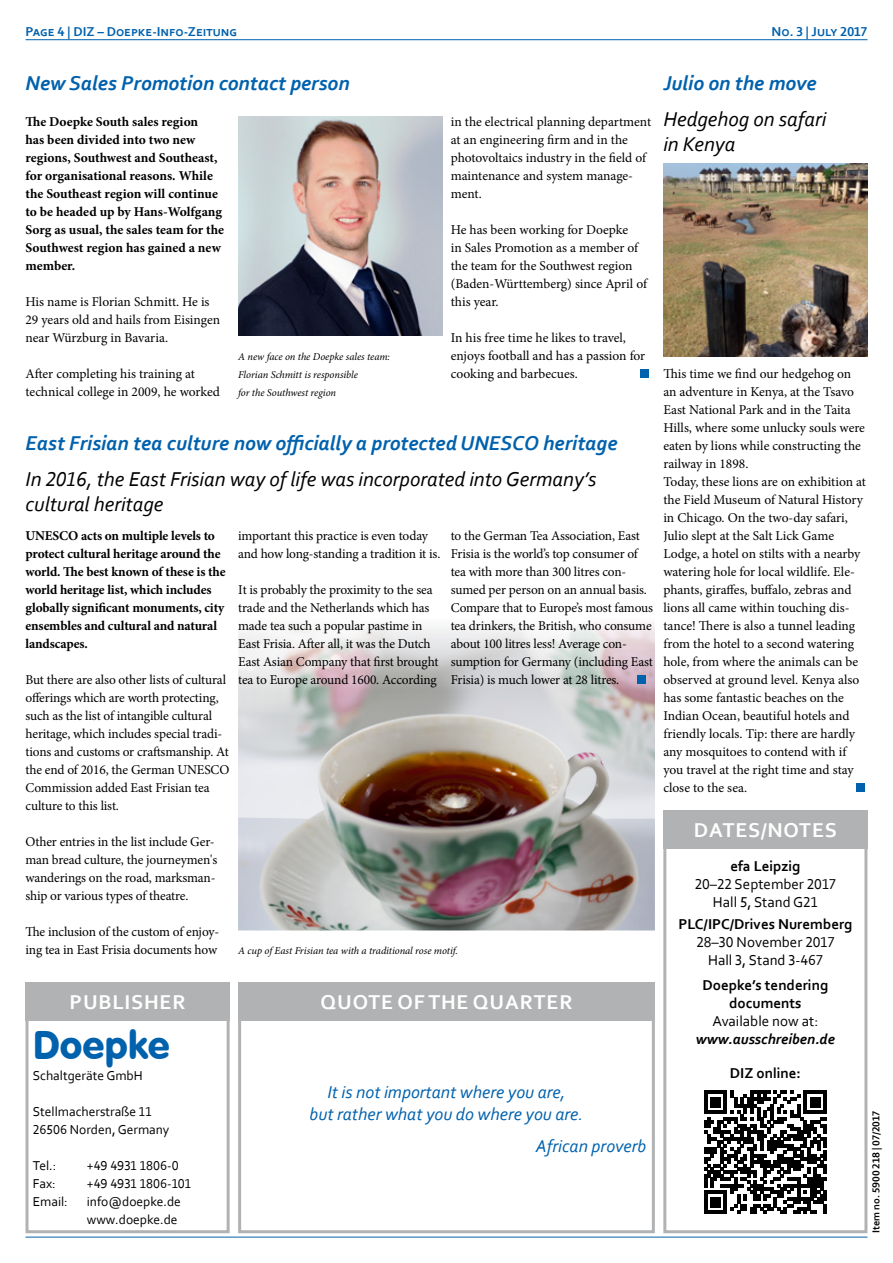
<style>
.page{position:relative;width:893px;height:1263px;background:#fff}
.page>*{position:absolute;margin:0;border:0;box-sizing:border-box;transform-origin:0 0}
.t1{font:39px "VAG Rounded BT";color:#0061ad}
.t2{font:italic 700 21px "Corbel";color:#0061ad}
.t3{font:italic 21px/25.2px "Corbel";color:#000}
.t4{font:700 21px "Corbel";letter-spacing:.04em;color:#fff}
.t5{font:italic 18px/21.6px "Corbel";color:#0061ad;text-align:center}
.t6{font:15px/18px "Corbel";color:#000;text-align:center}
.t7{font:700 15px/18px "Corbel";color:#000;text-align:center}
.t8{font:italic 700 15px "Corbel";color:#000}
.t9{font:13.5px/18px "Minion Pro";letter-spacing:-.01em;color:#000}
.t10{font:700 13.5px/18px "Minion Pro";letter-spacing:-.005em;color:#000}
.t11{font:13.5px/18px "Corbel";color:#000}
.t12{font:700 13.5px "Corbel";color:#0061ad}
.t13{font:italic 10.5px/18px "Minion Pro";letter-spacing:-.01em;color:#000}
.t14{font:700 10.5px "Corbel";color:#000}
</style>
<div class="page">
<div style="left:26px;top:984px;width:204px;height:249px;border:3px solid #b1b2b3"></div>
<div style="left:238px;top:984px;width:417px;height:249px;border:3px solid #b1b2b3"></div>
<div style="left:663px;top:810px;width:204px;height:423px;border:3px solid #b1b2b3"></div>
<hr style="left:892px;top:0;width:1px;height:436px;background:#0061ad">
<img style="left:238px;top:623px;width:417px;height:92px">
<div style="left:637px;top:675px;width:8px;height:9px;background:#0061ad"></div>
<div style="left:856px;top:783px;width:8px;height:9px;background:#0061ad"></div>
<svg style="left:704px;top:1091px;width:123px;height:123px"></svg>
<img style="left:663px;top:163px;width:204px;height:193px">
<div style="left:640px;top:369px;width:9px;height:9px;background:#0061ad"></div>
<img style="left:238px;top:116px;width:204px;height:220px">
<img style="left:238px;top:715px;width:417px;height:215px">
<hr style="left:26px;top:39px;width:841px;height:1px;background:#0061ad">
<hr style="left:26px;top:1237px;width:841px;height:1px;background:#0061ad">
<div style="left:26px;top:982px;width:204px;height:38px;background:#b1b2b3"></div>
<div style="left:238px;top:982px;width:417px;height:38px;background:#b1b2b3"></div>
<div style="left:663px;top:810px;width:204px;height:38px;background:#b1b2b3"></div>
<p class="t12" style="left:26px;top:23px;width:213px">Page 4 | DIZ – Doepke-Info-Zeitung</p>
<p class="t12" style="left:772px;top:23px;width:97px">No. 3 | July 2017</p>
<h2 class="t2" style="left:26px;top:70px;width:326px">New Sales Promotion contact person</h2>
<p class="t10" style="left:26px;top:113px;width:200px">The Doepke South sales region<br>has been divided into two new regions, Southwest and Southeast, for organisational reasons. While the Southeast region will continue to be headed up by Hans-Wolfgang<br>Sorg as usual, the sales team for the<br>Southwest region has gained a new member.</p>
<p class="t9" style="left:26px;top:293px;width:196px">His name is Florian Schmitt. He is<br>29 years old and hails from Eisingen near Würzburg in Bavaria.</p>
<p class="t9" style="left:26px;top:365px;width:196px">After completing his training at technical college in 2009, he worked</p>
<p class="t13" style="left:238px;top:348px;width:153px">A new face on the Doepke sales team:<br>Florian Schmitt is responsible<br>for the Southwest region</p>
<p class="t9" style="left:451px;top:113px;width:202px">in the electrical planning department at an engineering firm and in the photovoltaics industry in the field of maintenance and system manage&shy;ment.</p>
<p class="t9" style="left:451px;top:221px;width:198px">He has been working for Doepke<br>in Sales Promotion as a member of the team for the Southwest region (Baden-Württemberg) since April of this year.</p>
<p class="t9" style="left:451px;top:329px;width:196px">In his free time he likes to travel, enjoys football and has a passion for cooking and barbecues.</p>
<h2 class="t2" style="left:26px;top:430px;width:593px">East Frisian tea culture now officially a protected UNESCO heritage</h2>
<h2 class="t3" style="left:26px;top:466px;width:572px">In 2016, the East Frisian way of life was incorporated into Germany’s cultural heritage</h2>
<p class="t10" style="left:26px;top:527px;width:202px">UNESCO acts on multiple levels to protect cultural heritage around the world. The best known of these is the world heritage list, which includes globally significant monuments, city ensembles and cultural and natural landscapes.</p>
<p class="t9" style="left:26px;top:671px;width:205px">But there are also other lists of cultural offerings which are worth protecting, such as the list of intangible cultural heritage, which includes special tradi&shy;tions and customs or craftsmanship. At the end of 2016, the German UNESCO Commission added East Frisian tea culture to this list.</p>
<p class="t9" style="left:26px;top:833px;width:193px">Other entries in the list include Ger&shy;man bread culture, the journeymen's wanderings on the road, marksman&shy;ship or various types of theatre.</p>
<p class="t9" style="left:26px;top:923px;width:195px">The inclusion of the custom of enjoy&shy;ing tea in East Frisia documents how</p>
<p class="t9" style="left:238px;top:527px;width:204px">important this practice is even today and how long-standing a tradition it is.</p>
<p class="t9" style="left:238px;top:581px;width:202px">It is probably the proximity to the sea trade and the Netherlands which has made tea such a popular pastime in East Frisia. After all, it was the Dutch East Asian Company that first brought tea to Europe around 1600. According</p>
<p class="t9" style="left:451px;top:527px;width:204px">to the German Tea Association, East Frisia is the world’s top consumer of tea with more than 300 litres con&shy;sumed per person on an annual basis.<br>Compare that to Europe’s most famous tea drinkers, the British, who consume about 100 litres less! Average con&shy;sumption for Germany (including East Frisia) is much lower at 28 litres.</p>
<p class="t13" style="left:238px;top:942px;width:221px">A cup of East Frisian tea with a traditional rose motif.</p>
<h2 class="t4" style="left:70px;top:989px;width:117px">PUBLISHER</h2>
<h2 class="t4" style="left:320px;top:989px;width:254px">QUOTE OF THE QUARTER</h2>
<h1 class="t1" style="left:33px;top:1020px;width:139px">Doepke</h1>
<p class="t11" style="left:33px;top:1066px;width:112px">Schaltgeräte GmbH</p>
<p class="t11" style="left:33px;top:1102px;width:138px">Stellmacherstraße 11<br>26506 Norden, Germany</p>
<p class="t11" style="left:33px;top:1156px;width:25px">Tel.:</p>
<p class="t11" style="left:87px;top:1156px;width:93px">+49 4931 1806-0</p>
<p class="t11" style="left:33px;top:1174px;width:25px">Fax:</p>
<p class="t11" style="left:87px;top:1174px;width:106px">+49 4931 1806-101</p>
<p class="t11" style="left:33px;top:1192px;width:37px">Email:</p>
<p class="t11" style="left:87px;top:1192px;width:96px">info@doepke.de www.doepke.de</p>
<h3 class="t5" style="left:310px;top:1081px;width:275px">It is not important where you are,<br>but rather what you do where you are.</h3>
<h3 class="t5" style="left:536px;top:1135px;width:112px">African proverb</h3>
<h2 class="t2" style="left:663px;top:70px;width:155px">Julio on the move</h2>
<h2 class="t3" style="left:663px;top:106px;width:164px">Hedgehog on safari in Kenya</h2>
<p class="t9" style="left:663px;top:365px;width:204px">This time we find our hedgehog on an adventure in Kenya, at the Tsavo East National Park and in the Taita Hills, where some unlucky souls were eaten by lions while constructing the railway in 1898.<br>Today, these lions are on exhibition at the Field Museum of Natural History in Chicago. On the two-day safari, Julio slept at the Salt Lick Game Lodge, a hotel on stilts with a nearby watering hole for local wildlife. Ele&shy;phants, giraffes, buffalo, zebras and lions all came within touching dis&shy;tance! There is also a tunnel leading from the hotel to a second watering hole, from where the animals can be observed at ground level. Kenya also has some fantastic beaches on the Indian Ocean, beautiful hotels and friendly locals. Tip: there are hardly any mosquitoes to contend with if you travel at the right time and stay close to the sea.</p>
<h2 class="t4" style="left:694px;top:817px;width:144px">DATES/NOTES</h2>
<p class="t7" style="left:730px;top:857px;width:72px">efa Leipzig</p>
<p class="t6" style="left:695px;top:875px;width:143px">20–22 September 2017<br>Hall 5, Stand G21</p>
<p class="t7" style="left:678px;top:915px;width:176px">PLC/IPC/Drives Nuremberg</p>
<p class="t6" style="left:696px;top:933px;width:140px">28–30 November 2017<br>Hall 3, Stand 3-467</p>
<p class="t7" style="left:703px;top:976px;width:127px">Doepke’s tendering documents</p>
<p class="t6" style="left:712px;top:1012px;width:107px">Available now at:</p>
<p class="t8" style="left:696px;top:1030px;width:141px">www.ausschreiben.de</p>
<p class="t7" style="left:730px;top:1064px;width:73px">DIZ online:</p>
<p class="t14" style="left:870px;top:1233px;width:124px;rotate:-90deg">Item no. 5900 218 | 07/2017</p>
</div>
